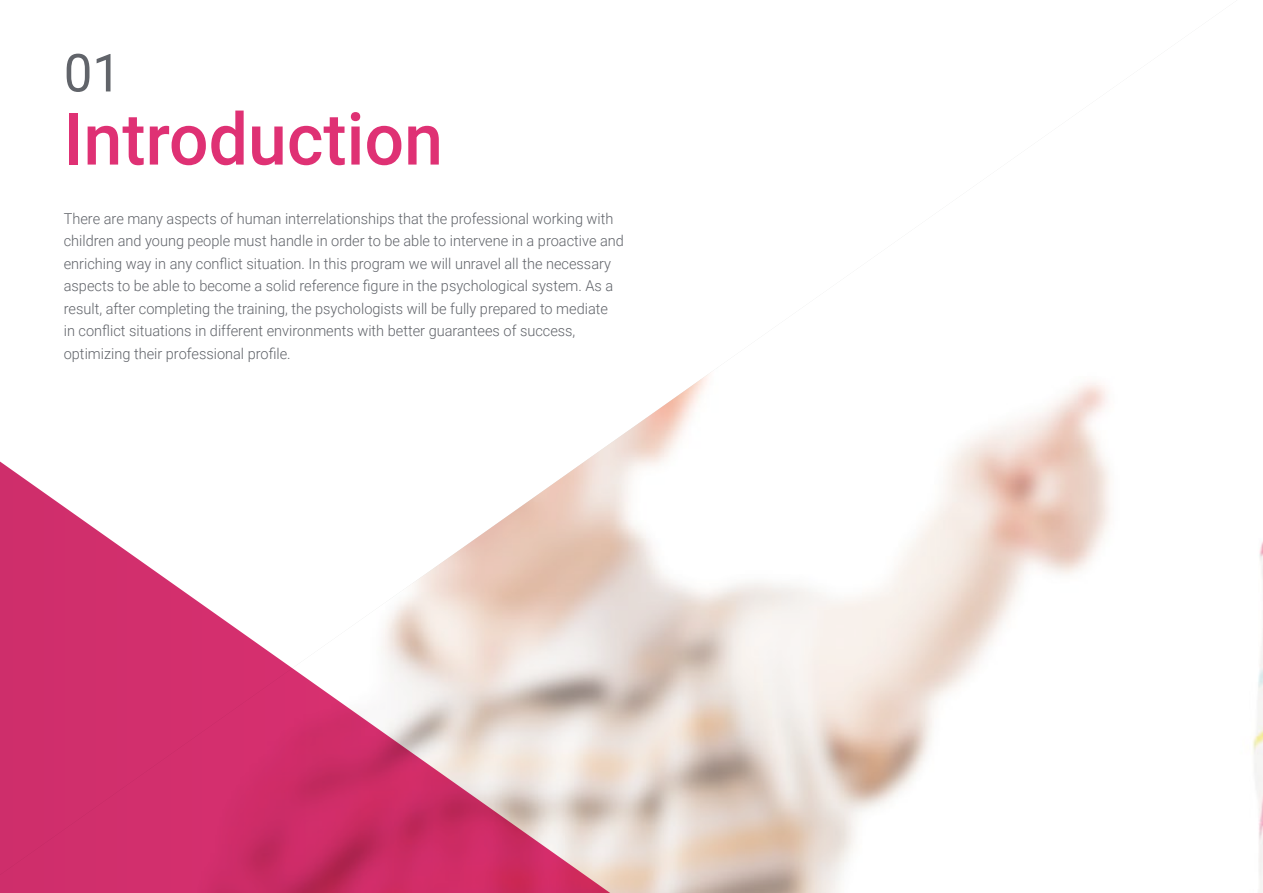
<style>
.page{position:relative;width:1263px;height:893px;background:#fff}
.page>*{position:absolute;margin:0;border:0;box-sizing:border-box;transform-origin:0 0}
.t1{font:500 72px "Roboto";color:#df3174}
.t2{font:52.5px "Roboto";color:#61646a}
.t3{font:300 15px/22.5px "Roboto";color:#61646a}
</style>
<div class="page">
<svg style="left:0;top:446px;width:640px;height:447px"></svg>
<h2 class="t2" style="left:64px;top:36px;width:59px">01</h2>
<h1 class="t1" style="left:64px;top:89px;width:381px">Introduction</h1>
<p class="t3" style="left:64px;top:207px;width:562px">There are many aspects of human interrelationships that the professional working with children and young people must handle in order to be able to intervene in a proactive and enriching way in any conflict situation. In this program we will unravel all the necessary aspects to be able to become a solid reference figure in the psychological system. As a result, after completing the training, the psychologists will be fully prepared to mediate<br>in conflict situations in different environments with better guarantees of success, optimizing their professional profile.</p>
</div>
